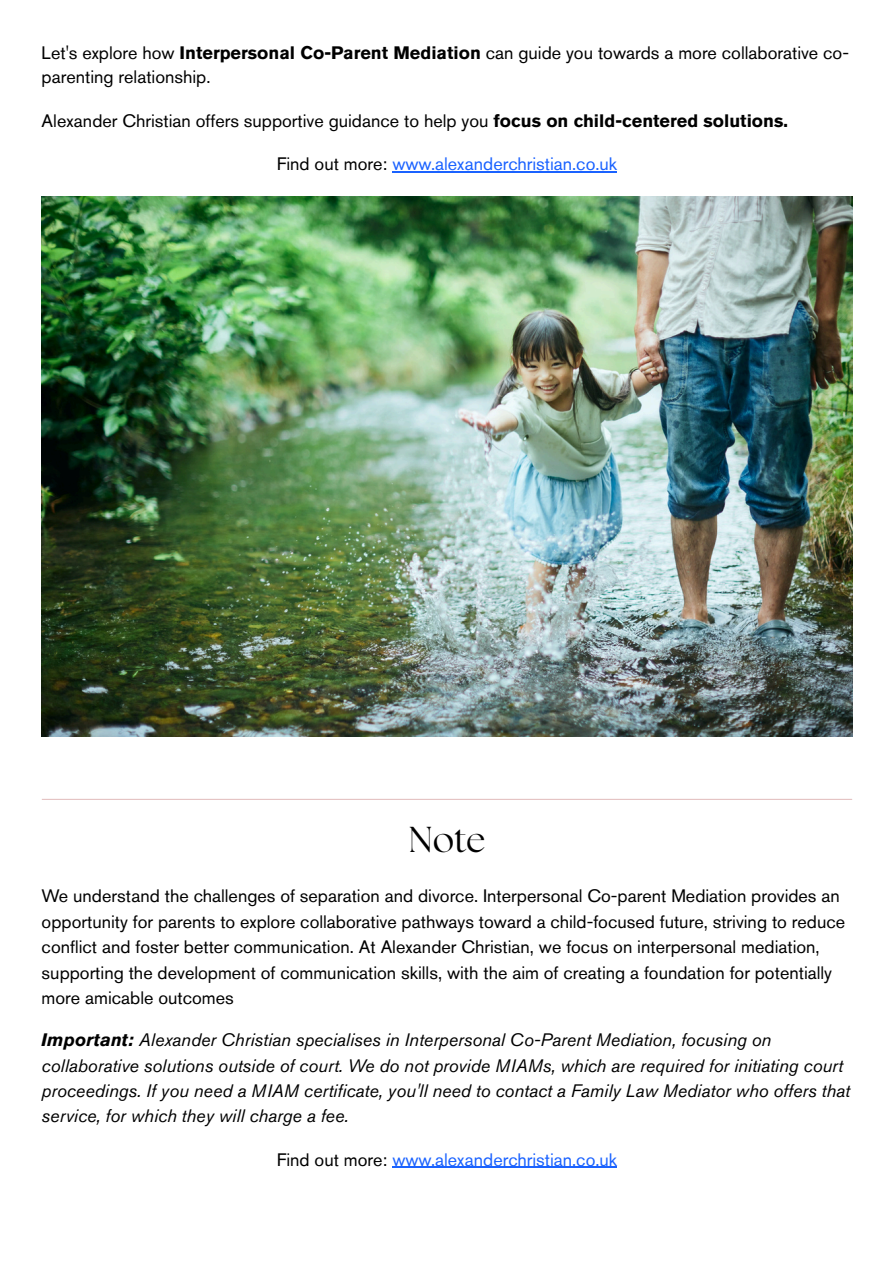
<style>
.page{position:relative;width:894px;height:1263px;background:#fff}
.page>*{position:absolute;margin:0;border:0;box-sizing:border-box;transform-origin:0 0}
.t1{font:36px "The Seasons";color:#000}
.t2{font:18px/25.3px "Akzidenz Grotesk Pro";color:#000}
.t3{font:italic 18px/25.2px "Akzidenz Grotesk Pro";color:#000}
.t4{font:18px "Akzidenz Grotesk Pro";color:#1a62ff}
.s1{font-weight:700}
.s2{color:#000}
</style>
<div class="page">
<hr style="left:392px;top:171px;width:225px;height:1px;background:#1a62ff">
<img style="left:42px;top:197px;width:810px;height:540px">
<hr style="left:42px;top:799px;width:809px;height:1px;background:#e4c2c2">
<hr style="left:392px;top:1167px;width:225px;height:1px;background:#1a62ff">
<p class="t2" style="left:42px;top:42px;width:808px;line-height:24.8px">Let's explore how <span class="s1">Interpersonal Co-Parent Mediation</span> can guide you towards a more collaborative co&shy;parenting relationship.</p>
<p class="t2" style="left:42px;top:110px;width:747px">Alexander Christian offers supportive guidance to help you <span class="s1">focus on child-centered solutions.</span></p>
<p class="t4" style="left:277px;top:156px;width:342px"><span class="s2">Find out more:</span> www.alexanderchristian.co.uk</p>
<h2 class="t1" style="left:408px;top:823px;width:78px">Note</h2>
<p class="t2" style="left:42px;top:885px;width:804px">We understand the challenges of separation and divorce. Interpersonal Co-parent Mediation provides an opportunity for parents to explore collaborative pathways toward a child-focused future, striving to reduce confl ict and foster better communication. At Alexander Christian, we focus on interpersonal mediation, supporting the development of communication skills, with the aim of creating a foundation for potentially more amicable outcomes</p>
<p class="t3" style="left:42px;top:1029px;width:809px"><span class="s1">Important:</span> Alexander Christian specialises in Interpersonal Co-Parent Mediation, focusing on collaborative solutions outside of court. We do not provide MIAMs, which are required for initiating court proceedings. If you need a MIAM certificate, you'll need to contact a Family Law Mediator who offers that service, for which they will charge a fee.</p>
<p class="t4" style="left:277px;top:1152px;width:342px"><span class="s2">Find out more:</span> www.alexanderchristian.co.uk</p>
</div>
